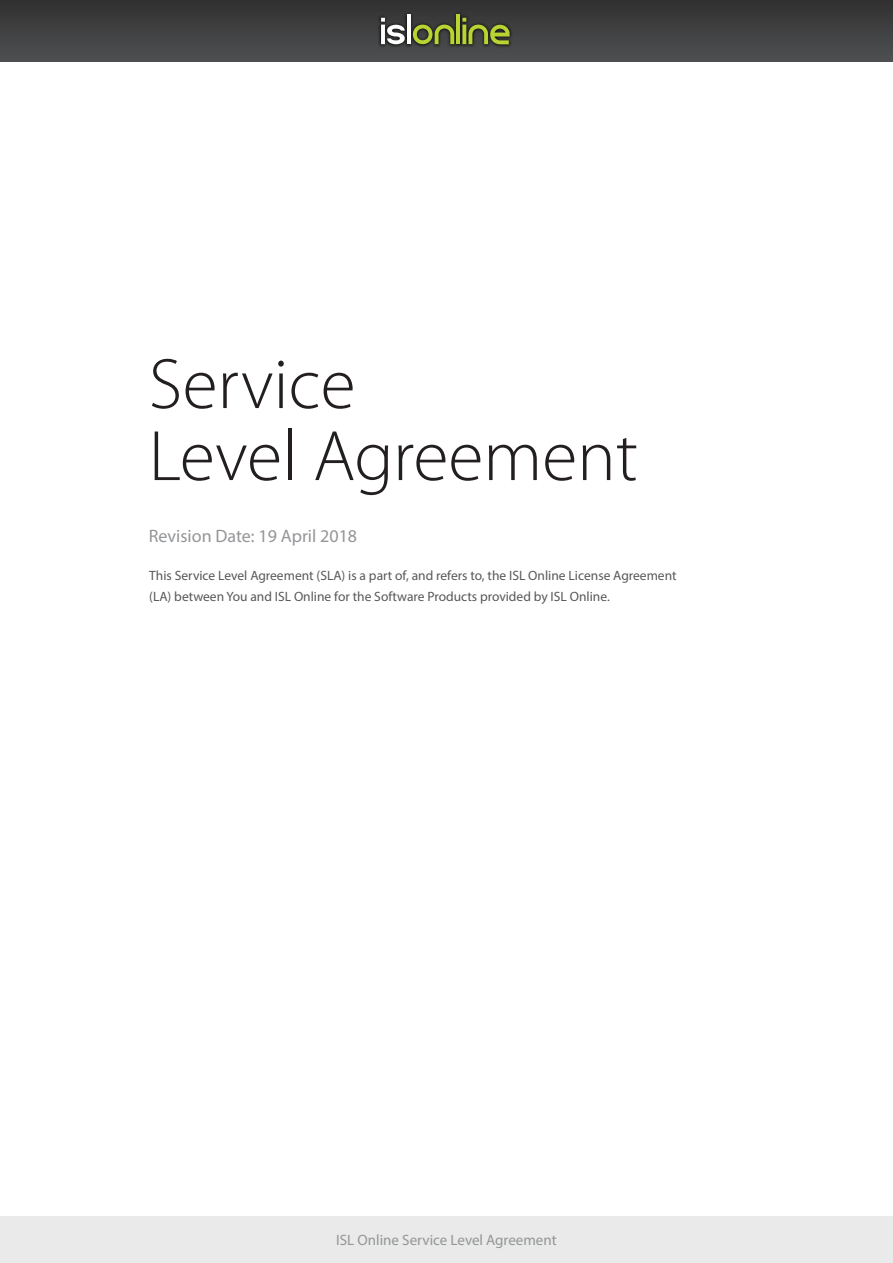
<style>
.page{position:relative;width:893px;height:1263px;background:#fff}
.page>*{position:absolute;margin:0;border:0;box-sizing:border-box;transform-origin:0 0}
.t1{font:300 72px/72px "Myriad Pro";color:#231f20}
.t2{font:18px "Myriad Pro";color:#939598}
.t3{font:15px "Myriad Pro";color:#939598}
.t4{font:13.5px/21px "Myriad Pro";color:#57585a}
</style>
<div class="page">
<div style="left:0;top:0;width:893px;height:62px;background:linear-gradient(to bottom,#323031,#4e5051)"></div>
<img style="left:377px;top:10px;width:137px;height:39px">
<svg style="left:381px;top:18px;width:24px;height:26px"></svg>
<hr style="left:407px;top:15px;width:4px;height:29px;background:#fff">
<svg style="left:413px;top:25px;width:41px;height:19px"></svg>
<hr style="left:456px;top:15px;width:4px;height:29px;background:#b9d432">
<svg style="left:462px;top:18px;width:48px;height:26px"></svg>
<div style="left:0;top:1217px;width:893px;height:46px;background:#e9eae9"></div>
<h1 class="t1" style="left:149px;top:349px;width:491px">Service<br>Level Agreement</h1>
<h2 class="t2" style="left:149px;top:524px;width:210px">Revision Date: 19 April 2018</h2>
<p class="t4" style="left:149px;top:565px;width:529px">This Service Level Agreement (SLA) is a part of, and refers to, the ISL Online License Agreement (LA) between You and ISL Online for the Software Products provided by ISL Online.</p>
<p class="t3" style="left:336px;top:1231px;width:222px">ISL Online Service Level Agreement</p>
</div>
